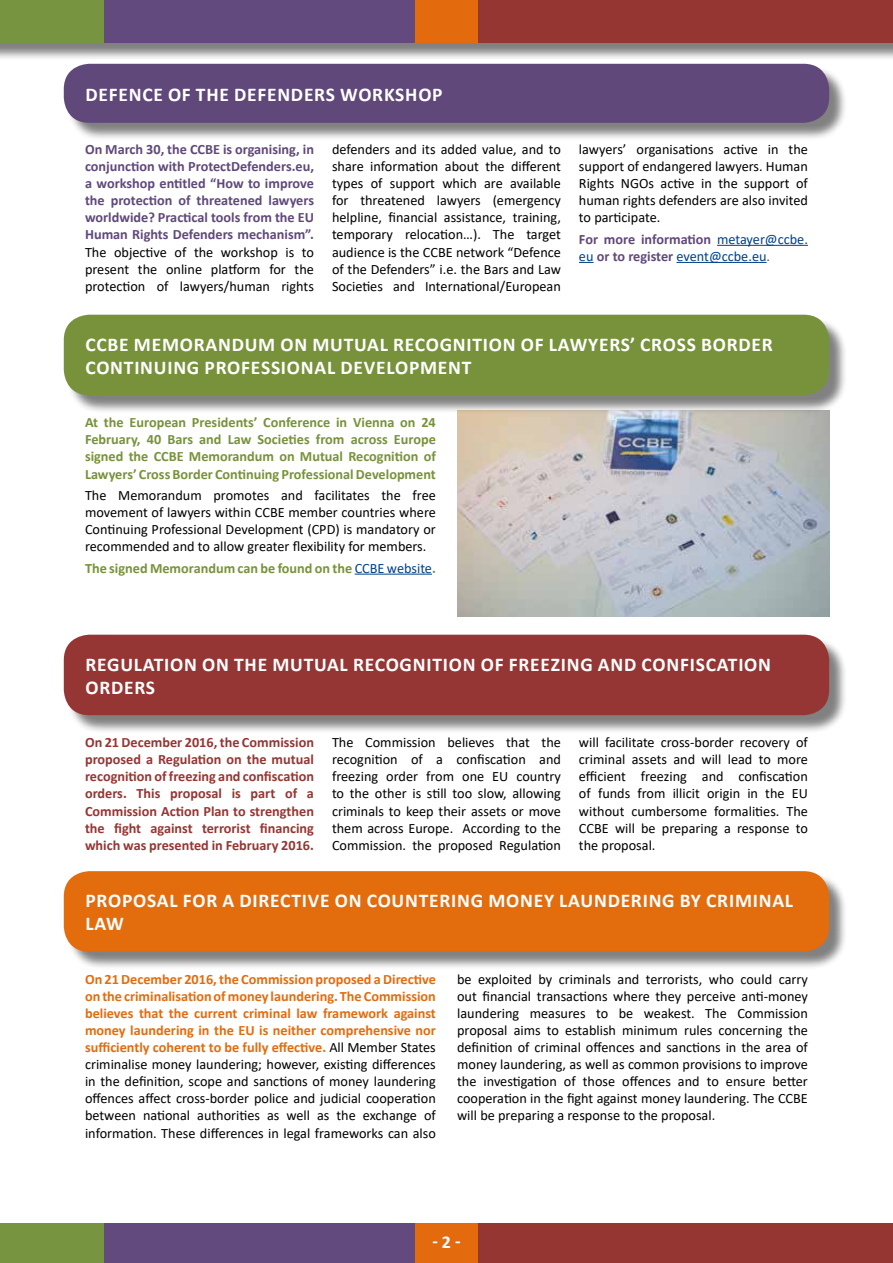
<style>
.page{position:relative;width:893px;height:1263px;background:#fff}
.page>*{position:absolute;margin:0;border:0;box-sizing:border-box;transform-origin:0 0}
.t1{font:700 19.5px/23.4px "Calibri";letter-spacing:.04em;color:#fff}
.t2{font:700 18px "Calibri";color:#fff}
.t3{font:14.25px/17.1px "Calibri";color:#000;text-align:justify}
.t4{font:700 14.25px/17.1px "Calibri";color:#60497a;text-align:justify}
.t5{font:700 14.25px/17.1px "Calibri";color:#77923b;text-align:justify}
.t6{font:700 14.25px/17.1px "Calibri";color:#953634;text-align:justify}
.s1{font-weight:400;color:#004289}
.s2{font-weight:400}
.s3{font-weight:700;color:#e36c0d}
</style>
<div class="page">
<img style="left:457px;top:414px;width:372px;height:203px">
<div style="left:478px;top:1223px;width:415px;height:40px;background:#953633"></div>
<div style="left:103px;top:1223px;width:312px;height:40px;background:#62497e"></div>
<div style="left:415px;top:1223px;width:63px;height:40px;background:#e46b0d"></div>
<div style="left:0;top:1223px;width:103px;height:40px;background:#779441"></div>
<div style="left:0;top:0;width:893px;height:61px;background:#000;opacity:.5"></div>
<div style="left:478px;top:0;width:415px;height:43px;background:#953633"></div>
<div style="left:103px;top:0;width:312px;height:43px;background:#62497e"></div>
<div style="left:415px;top:0;width:63px;height:43px;background:#e46b0d"></div>
<div style="left:0;top:0;width:103px;height:43px;background:#779441"></div>
<div style="left:66px;top:66px;width:782px;height:76px;background:#000;opacity:.5"></div>
<div style="left:64px;top:64px;width:765px;height:59px;background:#60497a;border-radius:26px"></div>
<div style="left:66px;top:317px;width:782px;height:97px;background:#000;opacity:.5"></div>
<div style="left:64px;top:315px;width:765px;height:80px;background:#77923b;border-radius:26px"></div>
<div style="left:66px;top:637px;width:782px;height:97px;background:#000;opacity:.5"></div>
<div style="left:64px;top:635px;width:765px;height:80px;background:#953634;border-radius:26px"></div>
<div style="left:66px;top:873px;width:782px;height:98px;background:#000;opacity:.5"></div>
<div style="left:64px;top:871px;width:765px;height:81px;background:#e36c0d;border-radius:26px"></div>
<hr style="left:717px;top:245px;width:91px;height:1px;background:#004289">
<svg style="left:579px;top:262px;width:15px;height:1px"></svg>
<hr style="left:676px;top:262px;width:91px;height:1px;background:#004289">
<hr style="left:355px;top:574px;width:77px;height:1px;background:#004289">
<h1 class="t1" style="left:85px;top:82px;width:359px">DEFENCE OF THE DEFENDERS WORKSHOP</h1>
<p class="t4" style="left:85px;top:140px;width:230px">On March 30, the CCBE is organising, in conjunction with ProtectDefenders.eu, a workshop entitled “How to improve the protection of threatened lawyers worldwide? Practical tools from the EU Human Rights Defenders mechanism”.</p>
<p class="t3" style="left:85px;top:243px;width:230px">The objective of the workshop is to present the online platform for the protection of lawyers/human rights</p>
<p class="t3" style="left:332px;top:140px;width:230px">defenders and its added value, and to share information about the different types of support which are available for threatened lawyers (emergency helpline, financial assistance, training, temporary relocation…). The target audience is the CCBE network “Defence of the Defenders” i.e. the Bars and Law Societies and International/European</p>
<p class="t3" style="left:579px;top:140px;width:230px">lawyers’ organisations active in the support of endangered lawyers. Human Rights NGOs active in the support of human rights defenders are also invited to participate.</p>
<p class="t4" style="left:579px;top:230px;width:230px">For more information <span class="s1">metayer@ccbe. eu</span> or to register <span class="s1">event@ccbe.eu</span><span class="s2">.</span></p>
<h1 class="t1" style="left:85px;top:332px;width:689px">CCBE MEMORANDUM ON MUTUAL RECOGNITION OF LAWYERS’ CROSS BORDER<br>CONTINUING PROFESSIONAL DEVELOPMENT</h1>
<p class="t5" style="left:85px;top:414px;width:352px">At the European Presidents’ Conference in Vienna on 24<br>February, 40 Bars and Law Societies from across Europe signed the CCBE Memorandum on Mutual Recognition of Lawyers’ Cross Border Continuing Professional Development</p>
<p class="t3" style="left:85px;top:486px;width:352px">The Memorandum promotes and facilitates the free movement of lawyers within CCBE member countries where Continuing Professional Development (CPD) is mandatory or recommended and to allow greater flexibility for members.</p>
<p class="t5" style="left:85px;top:559px;width:352px">The signed Memorandum can be found on the <span class="s1">CCBE website</span>.</p>
<h1 class="t1" style="left:85px;top:652px;width:687px">REGULATION ON THE MUTUAL RECOGNITION OF FREEZING AND CONFISCATION<br>ORDERS</h1>
<p class="t6" style="left:85px;top:734px;width:230px">On 21 December 2016, the Commission proposed a Regulation on the mutual recognition of freezing and confiscation orders. This proposal is part of a Commission Action Plan to strengthen the fight against terrorist financing which was presented in February 2016.</p>
<p class="t3" style="left:332px;top:733px;width:230px">The Commission believes that the recognition of a confiscation and freezing order from one EU country to the other is still too slow, allowing criminals to keep their assets or move them across Europe. According to the Commission. the proposed Regulation</p>
<p class="t3" style="left:579px;top:733px;width:230px">will facilitate cross-border recovery of criminal assets and will lead to more efficient freezing and confiscation of funds from illicit origin in the EU without cumbersome formalities. The CCBE will be preparing a response to the proposal.</p>
<h1 class="t1" style="left:85px;top:888px;width:709px">PROPOSAL FOR A DIRECTIVE ON COUNTERING MONEY LAUNDERING BY CRIMINAL<br>LAW</h1>
<p class="t3" style="left:85px;top:970px;width:352px"><span class="s3">On 21 December 2016, the Commission proposed a Directive on the criminalisation of money laundering. The Commission believes that the current criminal law framework against money laundering in the EU is neither comprehensive nor sufficiently coherent to be fully effective.</span> All Member States criminalise money laundering; however, existing differences in the definition, scope and sanctions of money laundering offences affect cross-border police and judicial cooperation between national authorities as well as the exchange of information. These differences in legal frameworks can also</p>
<p class="t3" style="left:457px;top:970px;width:352px">be exploited by criminals and terrorists, who could carry out financial transactions where they perceive anti-money laundering measures to be weakest. The Commission proposal aims to establish minimum rules concerning the definition of criminal offences and sanctions in the area of money laundering, as well as common provisions to improve the investigation of those offences and to ensure better cooperation in the fight against money laundering. The CCBE will be preparing a response to the proposal.</p>
<p class="t2" style="left:432px;top:1230px;width:30px">- 2 -</p>
</div>
